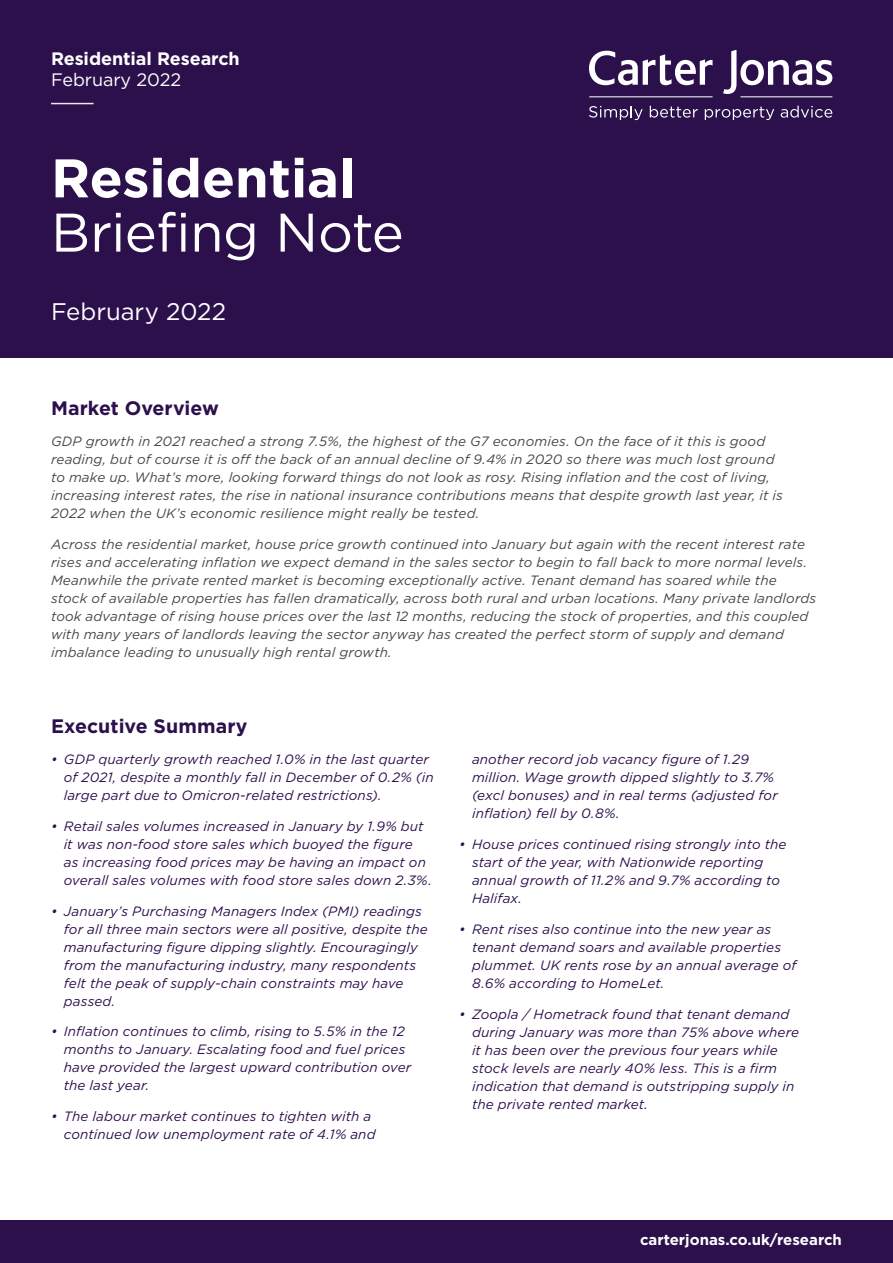
<style>
.page{position:relative;width:893px;height:1263px;background:#fff}
.page>*{position:absolute;margin:0;border:0;box-sizing:border-box;transform-origin:0 0}
.t1{font:54.3px "Gotham";letter-spacing:-.015em;color:#fff}
.t2{font:700 54.3px "Gotham";letter-spacing:-.005em;color:#fff}
.t3{font:24px "Gotham";letter-spacing:-.005em;color:#fff}
.t4{font:700 19.5px "Gotham";color:#2c104c}
.t5{font:700 18px "Gotham";letter-spacing:-.005em;color:#fff}
.t6{font:18px "Gotham";letter-spacing:-.005em;color:#fff}
.t7{font:16.5px "Gotham";letter-spacing:-.005em;color:#fff}
.t8{font:700 15px "Gotham";color:#fff}
.t9{font:italic 13.5px/18px "Gotham";letter-spacing:.01em;color:#2c104c}
.t10{font:italic 13.5px/18px "Gotham";letter-spacing:.01em;color:#464945}
</style>
<div class="page">
<div style="left:0;top:1220px;width:893px;height:43px;background:#2c104c"></div>
<div style="left:0;top:0;width:893px;height:357px;background:#2c104c"></div>
<hr style="left:51px;top:103px;width:43px;height:1px;background:#fff">
<svg style="left:589px;top:50px;width:244px;height:44px"></svg>
<hr style="left:740px;top:97px;width:92px;height:1px;background:#fff">
<hr style="left:589px;top:97px;width:123px;height:1px;background:#fff">
<svg style="left:589px;top:106px;width:54px;height:14px"></svg>
<svg style="left:650px;top:106px;width:48px;height:12px"></svg>
<svg style="left:705px;top:107px;width:69px;height:13px"></svg>
<svg style="left:781px;top:106px;width:51px;height:12px"></svg>
<h3 class="t5" style="left:51px;top:47px;width:190px">Residential Research</h3>
<h3 class="t6" style="left:51px;top:68px;width:132px">February 2022</h3>
<p class="t7" style="left:51px;top:52px;width:121px">February 2022</p>
<h1 class="t2" style="left:51px;top:142px;width:306px">Residential</h1>
<h1 class="t1" style="left:51px;top:198px;width:354px">Briefing Note</h1>
<h2 class="t3" style="left:51px;top:297px;width:177px">February 2022</h2>
<h3 class="t4" style="left:51px;top:395px;width:169px">Market Overview</h3>
<p class="t10" style="left:51px;top:432px;width:733px">GDP growth in 2021 reached a strong 7.5%, the highest of the G7 economies. On the face of it this is good reading, but of course it is off the back of an annual decline of 9.4% in 2020 so there was much lost ground to make up. What’s more, looking forward things do not look as rosy. Rising inflation and the cost of living, increasing interest rates, the rise in national insurance contributions means that despite growth last year, it is 2022 when the UK’s economic resilience might really be tested.</p>
<p class="t10" style="left:51px;top:535px;width:767px">Across the residential market, house price growth continued into January but again with the recent interest rate rises and accelerating inflation we expect demand in the sales sector to begin to fall back to more normal levels.<br>Meanwhile the private rented market is becoming exceptionally active. Tenant demand has soared while the stock of available properties has fallen dramatically, across both rural and urban locations. Many private landlords took advantage of rising house prices over the last 12 months, reducing the stock of properties, and this coupled with many years of landlords leaving the sector anyway has created the perfect storm of supply and demand imbalance leading to unusually high rental growth.</p>
<h3 class="t4" style="left:51px;top:714px;width:198px">Executive Summary</h3>
<p class="t9" style="left:64px;top:750px;width:371px;text-indent:-13px">• GDP quarterly growth reached 1.0% in the last quarter of 2021, despite a monthly fall in December of 0.2% (in large part due to Omicron-related restrictions).</p>
<p class="t9" style="left:64px;top:817px;width:370px;text-indent:-13px">• Retail sales volumes increased in January by 1.9% but it was non-food store sales which buoyed the figure<br>as increasing food prices may be having an impact on overall sales volumes with food store sales down 2.3%.</p>
<p class="t9" style="left:64px;top:902px;width:365px;text-indent:-13px">• January’s Purchasing Managers Index (PMI) readings for all three main sectors were all positive, despite the manufacturing figure dipping slightly. Encouragingly from the manufacturing industry, many respondents felt the peak of supply-chain constraints may have passed.</p>
<p class="t9" style="left:64px;top:1022px;width:349px;text-indent:-13px">• Inflation continues to climb, rising to 5.5% in the 12 months to January. Escalating food and fuel prices have provided the largest upward contribution over the last year.</p>
<p class="t9" style="left:64px;top:1107px;width:313px;text-indent:-13px">• The labour market continues to tighten with a continued low unemployment rate of 4.1% and</p>
<p class="t9" style="left:472px;top:750px;width:307px">another record job vacancy figure of 1.29 million. Wage growth dipped slightly to 3.7% (excl bonuses) and in real terms (adjusted for inflation) fell by 0.8%.</p>
<p class="t9" style="left:472px;top:835px;width:316px;text-indent:-13px">• House prices continued rising strongly into the start of the year, with Nationwide reporting annual growth of 11.2% and 9.7% according to Halifax.</p>
<p class="t9" style="left:472px;top:920px;width:326px;text-indent:-13px">• Rent rises also continue into the new year as tenant demand soars and available properties plummet. UK rents rose by an annual average of 8.6% according to HomeLet.</p>
<p class="t9" style="left:472px;top:1005px;width:329px;text-indent:-13px">• Zoopla / Hometrack found that tenant demand during January was more than 75% above where it has been over the previous four years while stock levels are nearly 40% less. This is a firm indication that demand is outstripping supply in the private rented market.</p>
<p class="t8" style="left:640px;top:1230px;width:203px">carterjonas.co.uk/research</p>
</div>
